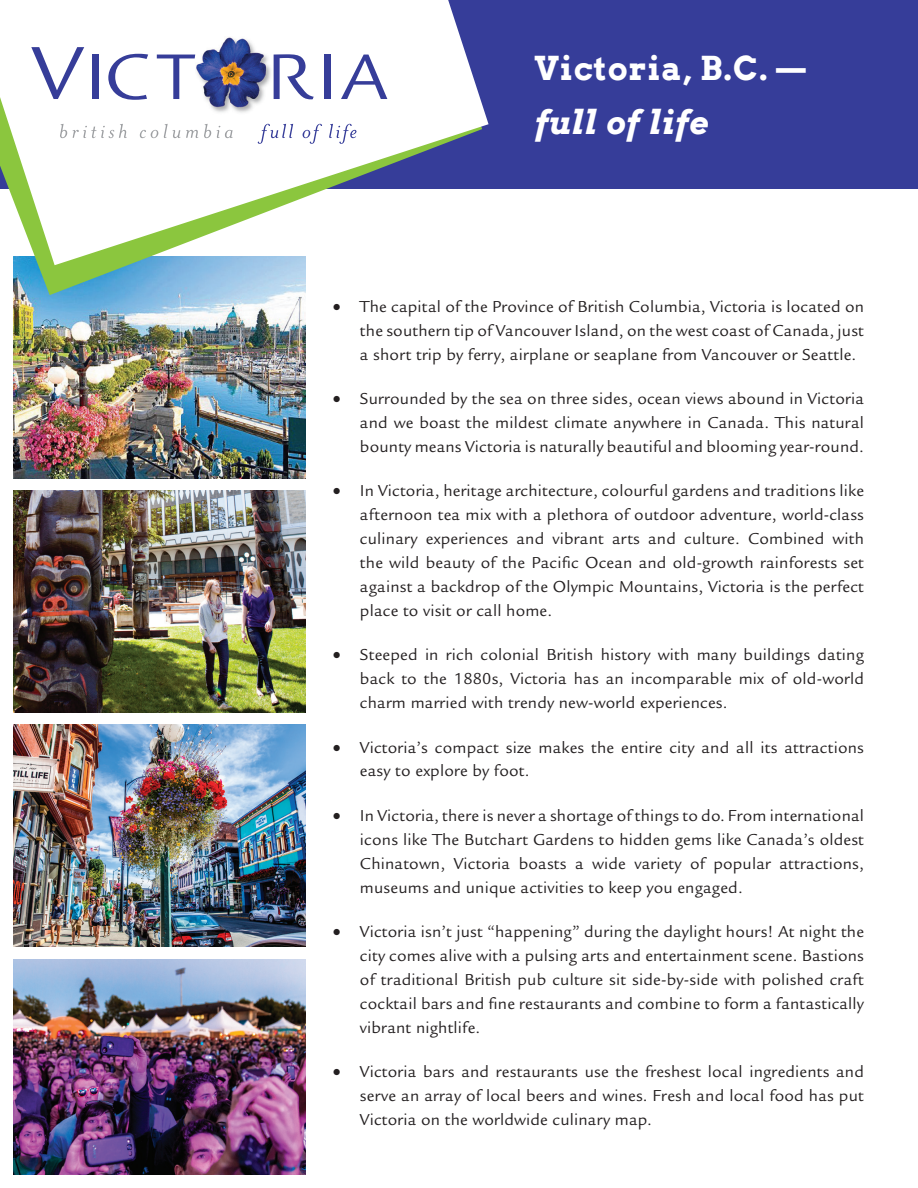
<style>
.page{position:relative;width:918px;height:1188px;background:#fff}
.page>*{position:absolute;margin:0;border:0;box-sizing:border-box;transform-origin:0 0}
.t1{font:700 33px "Arvo";letter-spacing:.03em;color:#fff}
.t2{font:italic 700 33px "Arvo";letter-spacing:.03em;color:#fff}
.t3{font:17.25px/24px "Legacy Sans Std";letter-spacing:.01em;color:#231f20;text-align:justify}
</style>
<div class="page">
<img style="left:14px;top:295px;width:292px;height:183px">
<div style="left:0;top:0;width:918px;height:189px;background:#363d99"></div>
<svg style="left:13px;top:265px;width:293px;height:30px;background:#82bbc7"></svg>
<svg style="left:0;top:0;width:489px;height:265px;fill:#fff"></svg>
<img style="left:196px;top:37px;width:78px;height:78px">
<svg style="left:341px;top:55px;width:46px;height:44px"></svg>
<div style="left:325px;top:55px;width:6px;height:44px;background:#363d99"></div>
<svg style="left:108px;top:54px;width:40px;height:46px"></svg>
<svg style="left:31px;top:47px;width:53px;height:52px"></svg>
<div style="left:92px;top:55px;width:6px;height:44px;background:#363d99"></div>
<svg style="left:157px;top:55px;width:38px;height:44px"></svg>
<svg style="left:274px;top:54px;width:40px;height:45px"></svg>
<svg style="left:60px;top:124px;width:173px;height:14px;background:#f0f0f0"></svg>
<svg style="left:257px;top:124px;width:100px;height:20px;background:#e4e5f1"></svg>
<img style="left:14px;top:490px;width:292px;height:222px">
<img style="left:14px;top:724px;width:292px;height:222px">
<img style="left:14px;top:959px;width:292px;height:215px">
<h1 class="t1" style="left:535px;top:47px;width:273px">Victoria, B.C. —</h1>
<h1 class="t2" style="left:535px;top:102px;width:175px">full of life</h1>
<p class="t3" style="left:360px;top:294px;width:506px;text-indent:-27px">• The capital of the Province of British Columbia, Victoria is located on the southern tip of Vancouver Island, on the west coast of Canada, just a short trip by ferry, airplane or seaplane from Vancouver or Seattle.</p>
<p class="t3" style="left:360px;top:387px;width:506px;text-indent:-27px">• Surrounded by the sea on three sides, ocean views abound in Victoria and we boast the mildest climate anywhere in Canada. This natural bounty means Victoria is naturally beautiful and blooming year-round.</p>
<p class="t3" style="left:360px;top:479px;width:506px;text-indent:-27px">• In Victoria, heritage architecture, colourful gardens and traditions like afternoon tea mix with a plethora of outdoor adventure, world-class culinary experiences and vibrant arts and culture. Combined with the wild beauty of the Pacific Ocean and old-growth rainforests set against a backdrop of the Olympic Mountains, Victoria is the perfect place to visit or call home.</p>
<p class="t3" style="left:360px;top:643px;width:506px;text-indent:-27px">• Steeped in rich colonial British history with many buildings dating back to the 1880s, Victoria has an incomparable mix of old-world charm married with trendy new-world experiences.</p>
<p class="t3" style="left:360px;top:735px;width:505px;text-indent:-27px">• Victoria’s compact size makes the entire city and all its attractions easy to explore by foot.</p>
<p class="t3" style="left:360px;top:803px;width:506px;text-indent:-27px">• In Victoria, there is never a shortage of things to do. From international icons like The Butchart Gardens to hidden gems like Canada’s oldest Chinatown, Victoria boasts a wide variety of popular attractions, museums and unique activities to keep you engaged.</p>
<p class="t3" style="left:360px;top:920px;width:506px;text-indent:-27px">• Victoria isn’t just “happening” during the daylight hours! At night the city comes alive with a pulsing arts and entertainment scene. Bastions of traditional British pub culture sit side-by-side with polished craft cocktail bars and fine restaurants and combine to form a fantastically vibrant nightlife.</p>
<p class="t3" style="left:360px;top:1060px;width:506px;text-indent:-27px">• Victoria bars and restaurants use the freshest local ingredients and serve an array of local beers and wines. Fresh and local food has put Victoria on the worldwide culinary map.</p>
</div>
